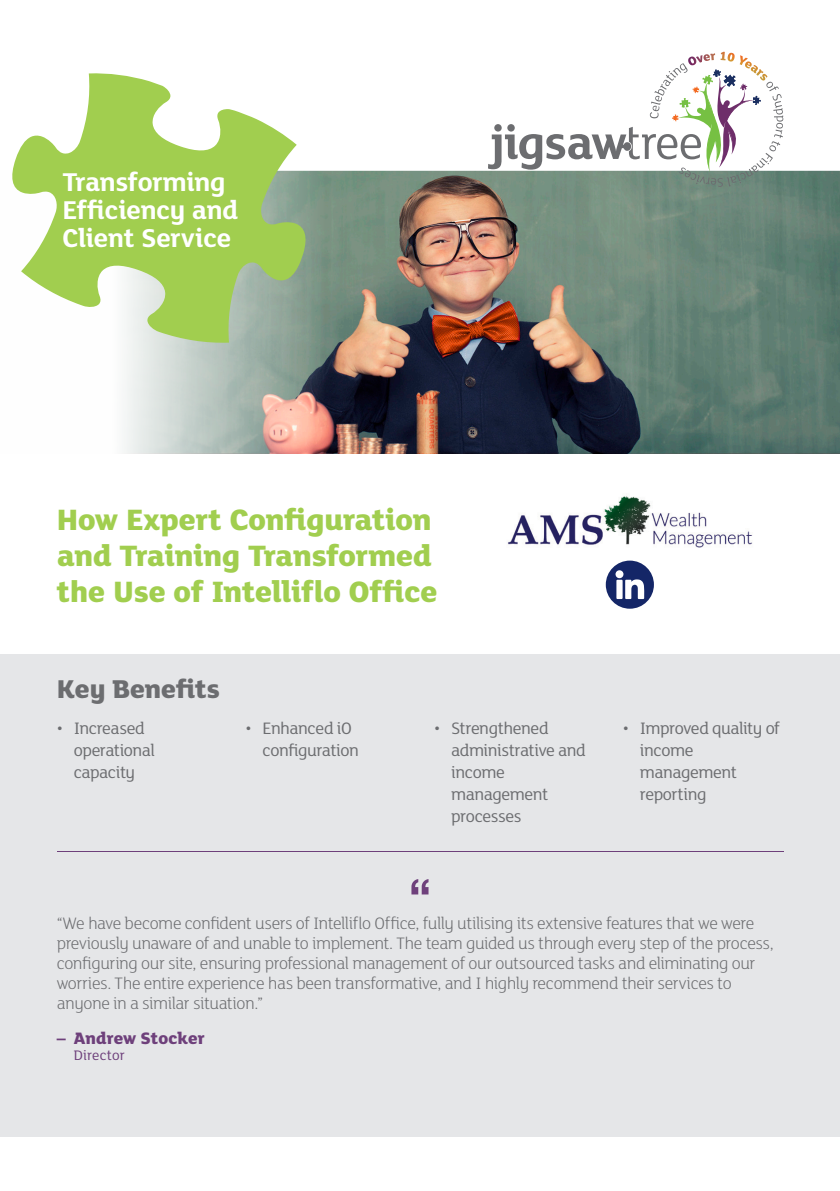
<style>
.page{position:relative;width:840px;height:1191px;background:#fff}
.page>*{position:absolute;margin:0;border:0;box-sizing:border-box;transform-origin:0 0}
.t1{font:800 32px/36px "FS Lola";letter-spacing:-.01em;color:#a1ce4f}
.Subtitle{font:700 28px/28px "FS Lola";letter-spacing:-.01em;color:#fff}
.Subtitle-2{font:800 28px "FS Lola";letter-spacing:-.005em;color:#6c6d70}
.Quote_Text{font:300 18px/20px "FS Lola";letter-spacing:-.03em;color:#6c6d70}
.t2{font:18px/22px "FS Lola";letter-spacing:-.03em;color:#6c6d70}
.Quote_Name{font:800 18px "FS Lola";color:#6e407b}
.Quote_Name-2{font:15px "FS Lola";letter-spacing:.005em;color:#6e407b}
</style>
<div class="page">
<img style="left:124px;top:170px;width:715px;height:284px">
<div style="left:0;top:654px;width:839px;height:482px;background:#e5e6e8"></div>
<hr style="left:57px;top:850px;width:726px;height:1px;background:#6e407b">
<svg style="left:411px;top:879px;width:17px;height:15px"></svg>
<svg style="left:12px;top:73px;width:296px;height:270px;fill:#a1ce4f"></svg>
<svg style="left:487px;top:52px;width:295px;height:134px"></svg>
<img style="left:507px;top:496px;width:245px;height:52px">
<svg style="left:605px;top:560px;width:48px;height:48px"></svg>
<p class="Subtitle" style="left:62px;top:166px;width:177px">Transforming<br>Efficiency and<br>Client Service</p>
<p class="t1" style="left:57px;top:500px;width:382px">How Expert Configuration and Training Transformed the Use of Intelliflo Office</p>
<p class="Subtitle-2" style="left:57px;top:669px;width:165px">Key Benefits</p>
<p class="t2" style="left:74px;top:716px;width:83px;text-indent:-17px">• Increased operational capacity</p>
<p class="t2" style="left:262px;top:716px;width:98px;text-indent:-17px">• Enhanced iO configuration</p>
<p class="t2" style="left:451px;top:716px;width:136px;text-indent:-17px">• Strengthened administrative and income management processes</p>
<p class="t2" style="left:639px;top:716px;width:141px;text-indent:-17px">• Improved quality of income management reporting</p>
<p class="Quote_Text" style="left:57px;top:912px;width:718px">“We have become confident users of Intelliflo Office, fully utilising its extensive features that we were previously unaware of and unable to implement. The team guided us through every step of the process, configuring our site, ensuring professional management of our outsourced tasks and eliminating our worries. The entire experience has been transformative, and I highly recommend their services to anyone in a similar situation.”</p>
<p class="Quote_Name" style="left:57px;top:1026px;width:149px">– Andrew Stocker</p>
<p class="Quote_Name-2" style="left:74px;top:1045px;width:52px">Director</p>
</div>
